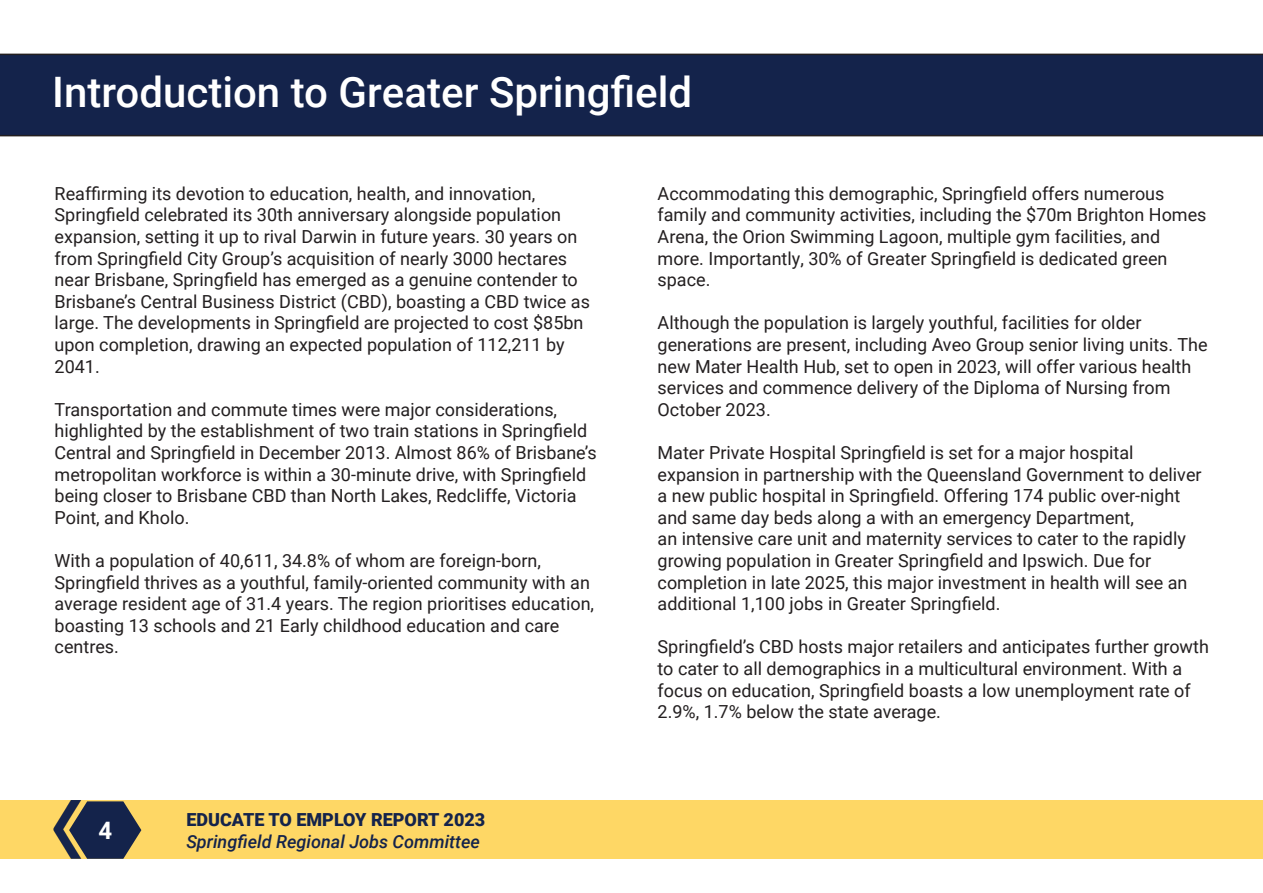
<style>
.page{position:relative;width:1263px;height:893px;background:#fff}
.page>*{position:absolute;margin:0;border:0;box-sizing:border-box;transform-origin:0 0}
.t1{font:500 42px "Roboto";color:#fff}
.t2{font:700 24px "Roboto";color:#fff}
.t3{font:18px/21.6px "Roboto";color:#231f20}
.t4{font:italic 500 18px "Roboto";color:#14234b}
.t5{font:900 18px "Roboto";color:#14234b}
</style>
<div class="page">
<div style="left:0;top:801px;width:1263px;height:58px;background:#fed765"></div>
<img style="left:53px;top:803px;width:16px;height:53px">
<svg style="left:69px;top:801px;width:72px;height:58px"></svg>
<div style="left:0;top:54px;width:1263px;height:82px;background:#14234b"></div>
<p class="t1" style="left:52px;top:63px;width:641px">Introduction to Greater Springfield</p>
<p class="t3" style="left:55px;top:182px;width:537px">Reaffirming its devotion to education, health, and innovation, Springfield celebrated its 30th anniversary alongside population expansion, setting it up to rival Darwin in future years. 30 years on from Springfield City Group’s acquisition of nearly 3000 hectares near Brisbane, Springfield has emerged as a genuine contender to Brisbane’s Central Business District (CBD), boasting a CBD twice as large. The developments in Springfield are projected to cost $85bn upon completion, drawing an expected population of 112,211 by 2041.</p>
<p class="t3" style="left:55px;top:398px;width:544px">Transportation and commute times were major considerations, highlighted by the establishment of two train stations in Springfield Central and Springfield in December 2013. Almost 86% of Brisbane’s metropolitan workforce is within a 30-minute drive, with Springfield being closer to Brisbane CBD than North Lakes, Redcliffe, Victoria Point, and Kholo.</p>
<p class="t3" style="left:55px;top:549px;width:541px">With a population of 40,611, 34.8% of whom are foreign-born, Springfield thrives as a youthful, family-oriented community with an average resident age of 31.4 years. The region prioritises education, boasting 13 schools and 21 Early childhood education and care</p>
<p class="t3" style="left:55px;top:635px;width:66px">centres.</p>
<h2 class="t2" style="left:98px;top:814px;width:15px">4</h2>
<p class="t5" style="left:186px;top:807px;width:300px">EDUCATE TO EMPLOY REPORT 2023</p>
<p class="t4" style="left:186px;top:829px;width:295px">Springfield Regional Jobs Committee</p>
<p class="t3" style="left:658px;top:182px;width:550px">Accommodating this demographic, Springfield offers numerous family and community activities, including the $70m Brighton Homes Arena, the Orion Swimming Lagoon, multiple gym facilities, and more. Importantly, 30% of Greater Springfield is dedicated green space.</p>
<p class="t3" style="left:658px;top:311px;width:551px">Although the population is largely youthful, facilities for older generations are present, including Aveo Group senior living units. The new Mater Health Hub, set to open in 2023, will offer various health services and commence delivery of the Diploma of Nursing from October 2023.</p>
<p class="t3" style="left:658px;top:441px;width:545px">Mater Private Hospital Springfield is set for a major hospital expansion in partnership with the Queensland Government to deliver a new public hospital in Springfield. Offering 174 public over-night and same day beds along a with an emergency Department,<br>an intensive care unit and maternity services to cater to the rapidly growing population in Greater Springfield and Ipswich. Due for completion in late 2025, this major investment in health will see an additional 1,100 jobs in Greater Springfield.</p>
<p class="t3" style="left:658px;top:635px;width:553px">Springfield’s CBD hosts major retailers and anticipates further growth to cater to all demographics in a multicultural environment. With a focus on education, Springfield boasts a low unemployment rate of 2.9%, 1.7% below the state average.</p>
</div>
